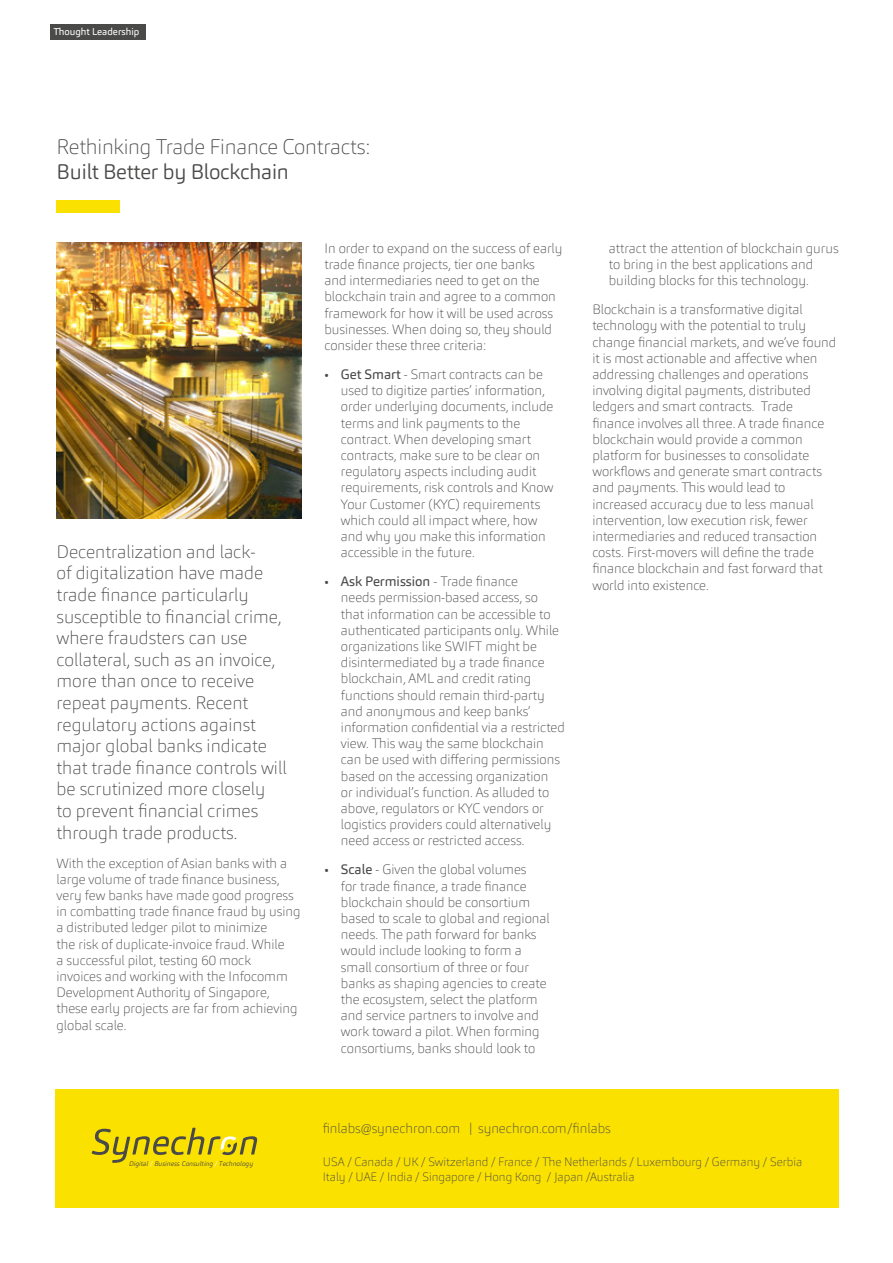
<style>
.page{position:relative;width:893px;height:1263px;background:#fff}
.page>*{position:absolute;margin:0;border:0;box-sizing:border-box;transform-origin:0 0}
.t1{font:100 21px "Carnas";letter-spacing:-.01em;color:#4a4a49}
.t2{font:300 21px "Carnas";letter-spacing:-.01em;color:#4a4a49}
.t3{font:100 18px/21.6px "Carnas";color:#4a4a49}
.t4{font:100 13.5px/16.2px "Carnas";color:#4a4a49}
.t5{font:100 12px/14.4px "Carnas";color:#4a4a49}
.t6{font:9.75px "Carnas";color:#fff}
.t7{font:italic 300 6.75px "Carnas";color:#4a4a49}
.s1{font-weight:400}
.s2{color:#fff}
</style>
<div class="page">
<div style="left:50px;top:25px;width:95px;height:15px;background:#4a4a49"></div>
<div style="left:57px;top:201px;width:63px;height:12px;background:#fbe100"></div>
<div style="left:55px;top:1089px;width:783px;height:119px;background:#fbe100"></div>
<img style="left:57px;top:243px;width:244px;height:276px">
<svg style="left:92px;top:1128px;width:165px;height:35px"></svg>
<p class="t6" style="left:53px;top:26px;width:88px">Thought Leadership</p>
<h1 class="t1" style="left:57px;top:133px;width:315px">Rethinking Trade Finance Contracts:</h1>
<h1 class="t2" style="left:57px;top:159px;width:234px">Built Better by Blockchain</h1>
<p class="t3" style="left:57px;top:541px;width:232px">Decentralization and lack-<br>of digitalization have made trade finance particularly susceptible to financial crime, where fraudsters can use collateral, such as an invoice, more than once to receive repeat payments. Recent regulatory actions against major global banks indicate that trade finance controls will be scrutinized more closely<br>to prevent financial crimes through trade products.</p>
<p class="t4" style="left:57px;top:855px;width:246px">With the exception of Asian banks with a large volume of trade finance business, very few banks have made good progress in combatting trade finance fraud by using a distributed ledger pilot to minimize<br>the risk of duplicate-invoice fraud. While<br>a successful pilot, testing 60 mock<br>invoices and working with the Infocomm Development Authority of Singapore, these early projects are far from achieving global scale.</p>
<p class="t4" style="left:324px;top:240px;width:240px">In order to expand on the success of early trade finance projects, tier one banks<br>and intermediaries need to get on the blockchain train and agree to a common framework for how it will be used across businesses. When doing so, they should consider these three criteria:</p>
<p class="t4" style="left:341px;top:366px;width:214px;text-indent:-16px">• <span class="s1">Get Smart</span> - Smart contracts can be used to digitize parties’ information, order underlying documents, include terms and link payments to the contract. When developing smart contracts, make sure to be clear on regulatory aspects including audit requirements, risk controls and Know Your Customer (KYC) requirements which could all impact where, how and why you make this information accessible in the future.</p>
<p class="t4" style="left:341px;top:573px;width:225px;text-indent:-16px">• <span class="s1">Ask Permission</span> - Trade finance<br>needs permission-based access, so<br>that information can be accessible to authenticated participants only. While organizations like SWIFT might be disintermediated by a trade finance blockchain, AML and credit rating functions should remain third-party and anonymous and keep banks’ information confidential via a restricted view. This way the same blockchain can be used with differing permissions based on the accessing organization<br>or individual’s function. As alluded to above, regulators or KYC vendors or logistics providers could alternatively need access or restricted access.</p>
<p class="t4" style="left:341px;top:861px;width:210px;text-indent:-16px">• <span class="s1">Scale</span> - Given the global volumes<br>for trade finance, a trade finance blockchain should be consortium based to scale to global and regional needs. The path forward for banks would include looking to form a small consortium of three or four banks as shaping agencies to create the ecosystem, select the platform and service partners to involve and work toward a pilot. When forming consortiums, banks should look to</p>
<p class="t4" style="left:609px;top:240px;width:231px">attract the attention of blockchain gurus to bring in the best applications and building blocks for this technology.</p>
<p class="t4" style="left:592px;top:301px;width:245px">Blockchain is a transformative digital technology with the potential to truly change financial markets, and we’ve found it is most actionable and affective when addressing challenges and operations involving digital payments, distributed ledgers and smart contracts. Trade finance involves all three. A trade finance blockchain would provide a common platform for businesses to consolidate workflows and generate smart contracts and payments. This would lead to increased accuracy due to less manual intervention, low execution risk, fewer intermediaries and reduced transaction costs. First-movers will define the trade finance blockchain and fast forward that world into existence.</p>
<p class="t7" style="left:129px;top:1159px;width:125px">Digital <span class="s2">/</span> Business Consulting <span class="s2">/</span> Technology</p>
<p class="t4" style="left:323px;top:1120px;width:289px">finlabs@synechron.com | synechron.com/finlabs</p>
<p class="t5" style="left:323px;top:1155px;width:481px">USA / Canada / UK / Switzerland / France / The Netherlands / Luxembourg / Germany / Serbia<br>Italy / UAE / India / Singapore / Hong Kong / Japan /Australia</p>
</div>
